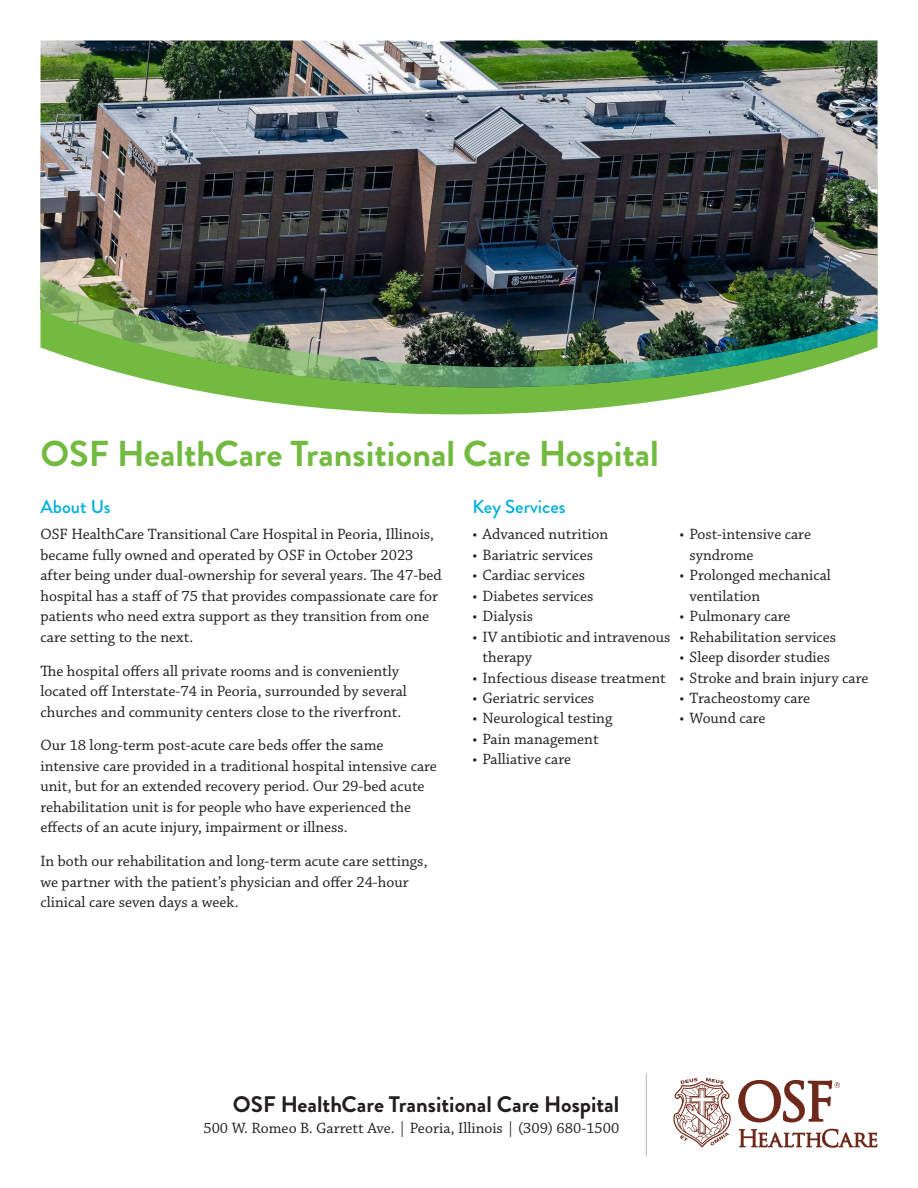
<style>
.page{position:relative;width:918px;height:1188px;background:#fff}
.page>*{position:absolute;margin:0;border:0;box-sizing:border-box;transform-origin:0 0}
.t1{font:700 36px "Brandon Grotesque";color:#72ba40}
.t2{font:700 22.5px "Brandon Grotesque";color:#231f20}
.Sub_Head{font:500 18.75px "Brandon Grotesque";color:#00b0da}
.Body_copy{font:15.75px/20.4px "Chaparral Pro";color:#231f20}
</style>
<div class="page">
<svg style="left:180px;top:387px;width:558px;height:27px;fill:#72ba40"></svg>
<img style="left:40px;top:40px;width:838px;height:237px">
<img style="left:40px;top:277px;width:838px;height:110px">
<hr style="left:646px;top:1073px;width:1px;height:83px;background:#bcbdc0">
<svg style="left:673px;top:1078px;width:58px;height:69px"></svg>
<svg style="left:739px;top:1129px;width:138px;height:19px"></svg>
<svg style="left:738px;top:1080px;width:102px;height:42px"></svg>
<p class="t1" style="left:40px;top:429px;width:620px">OSF HealthCare Transitional Care Hospital</p>
<p class="Sub_Head" style="left:472px;top:494px;width:95px">Key Services</p>
<p class="Body_copy" style="left:472px;top:525px;width:137px">• Advanced nutrition</p>
<p class="Body_copy" style="left:472px;top:545px;width:122px">• Bariatric services</p>
<p class="Body_copy" style="left:472px;top:566px;width:114px">• Cardiac services</p>
<p class="Body_copy" style="left:472px;top:586px;width:122px">• Diabetes services</p>
<p class="Body_copy" style="left:472px;top:607px;width:62px">• Dialysis</p>
<p class="Body_copy" style="left:482px;top:627px;width:189px;text-indent:-10px">• IV antibiotic and intravenous therapy</p>
<p class="Body_copy" style="left:472px;top:668px;width:195px">• Infectious disease treatment</p>
<p class="Body_copy" style="left:472px;top:688px;width:123px">• Geriatric services</p>
<p class="Body_copy" style="left:472px;top:709px;width:141px">• Neurological testing</p>
<p class="Body_copy" style="left:472px;top:729px;width:128px">• Pain management</p>
<p class="Body_copy" style="left:472px;top:750px;width:100px">• Palliative care</p>
<p class="Sub_Head" style="left:41px;top:494px;width:72px">About Us</p>
<p class="Body_copy" style="left:41px;top:525px;width:403px">OSF HealthCare Transitional Care Hospital in Peoria, Illinois, became fully owned and operated by OSF in October 2023 after being under dual-ownership for several years. The 47-bed hospital has a staff of 75 that provides compassionate care for patients who need extra support as they transition from one care setting to the next.</p>
<p class="Body_copy" style="left:41px;top:661px;width:368px">The hospital offers all private rooms and is conveniently located off Interstate-74 in Peoria, surrounded by several churches and community centers close to the riverfront.</p>
<p class="Body_copy" style="left:41px;top:736px;width:398px">Our 18 long-term post-acute care beds offer the same intensive care provided in a traditional hospital intensive care unit, but for an extended recovery period. Our 29-bed acute rehabilitation unit is for people who have experienced the effects of an acute injury, impairment or illness.</p>
<p class="Body_copy" style="left:41px;top:852px;width:389px">In both our rehabilitation and long-term acute care settings, we partner with the patient’s physician and offer 24-hour clinical care seven days a week.</p>
<p class="Body_copy" style="left:689px;top:525px;width:123px;text-indent:-10px">• Post-intensive care syndrome</p>
<p class="Body_copy" style="left:689px;top:566px;width:143px;text-indent:-10px">• Prolonged mechanical ventilation</p>
<p class="Body_copy" style="left:680px;top:607px;width:113px">• Pulmonary care</p>
<p class="Body_copy" style="left:680px;top:627px;width:158px">• Rehabilitation services</p>
<p class="Body_copy" style="left:680px;top:648px;width:152px">• Sleep disorder studies</p>
<p class="Body_copy" style="left:680px;top:668px;width:190px">• Stroke and brain injury care</p>
<p class="Body_copy" style="left:680px;top:688px;width:132px">• Tracheostomy care</p>
<p class="Body_copy" style="left:680px;top:709px;width:88px">• Wound care</p>
<p class="t2" style="left:233px;top:1089px;width:388px">OSF HealthCare Transitional Care Hospital</p>
<p class="Body_copy" style="left:203px;top:1119px;width:417px">500 W. Romeo B. Garrett Ave. | Peoria, Illinois | (309) 680-1500</p>
</div>
